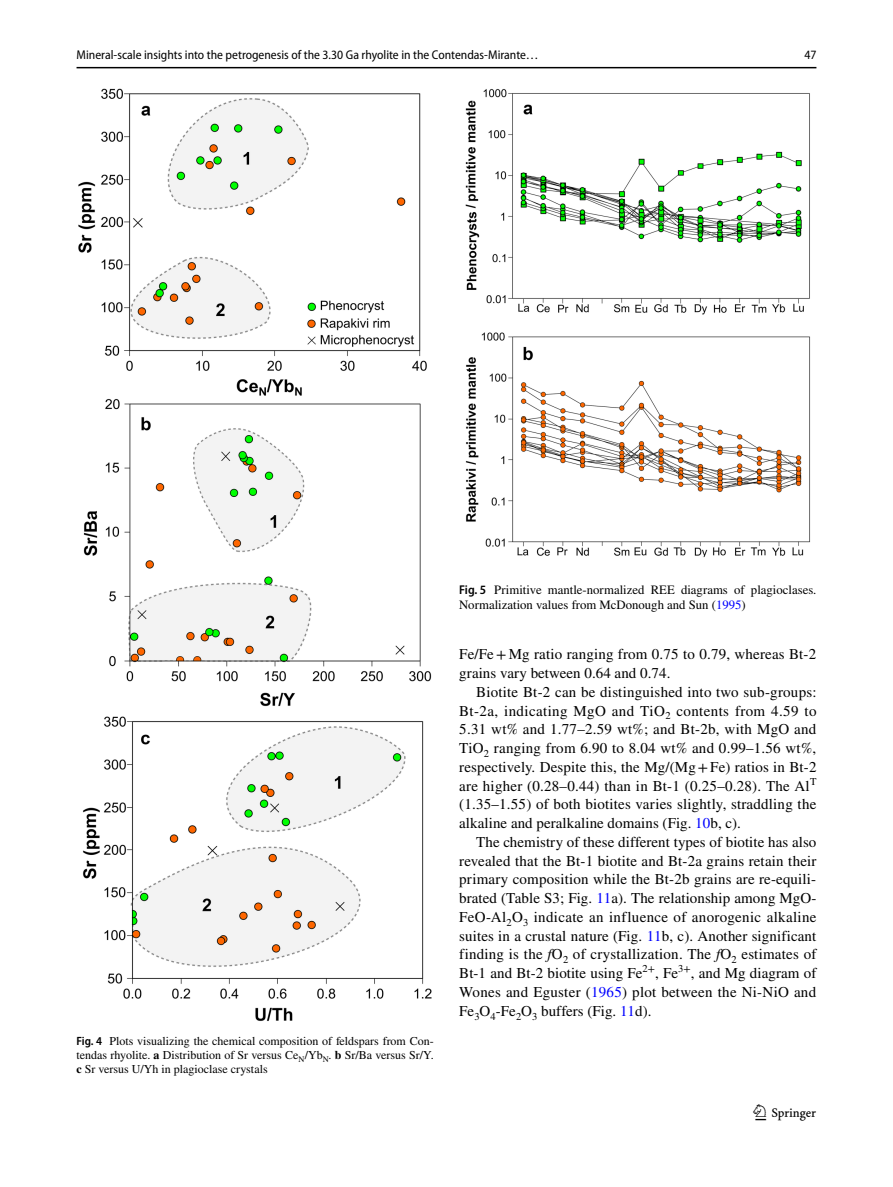
<style>
.page{position:relative;width:893px;height:1187px;background:#fff}
.page>*{position:absolute;margin:0;border:0;box-sizing:border-box;transform-origin:0 0}
.t1{font:22.5px "Springnew Regular 3";color:#000}
.t2{font:15px/18.8px "STIX";letter-spacing:.01em;color:#000;text-align:justify}
.t3{font:12.75px/15px "STIX";color:#000}
.t4{font:12.75px "Myriad Pro Semi Cn 3";color:#000}
.t5{font:semi-condensed 12.75px "Myriad Pro";color:#000}
.t6{font:12px/14.2px "STIX";color:#000;text-align:justify}
.s1{font-family:"Myriad Pro";font-weight:600;font-stretch:semi-condensed}
.s2{color:#00f}
.s3{font-weight:700}
.s4{font-style:italic}
</style>
<div class="page">
<hr style="left:77px;top:67px;width:739px;height:1px;background:#000">
<img style="left:78px;top:88px;width:354px;height:933px">
<img style="left:465px;top:89px;width:346px;height:469px">
<p class="t4" style="left:77px;top:48px;width:464px">Mineral-scale insights into the petrogenesis of the 3.30 Ga rhyolite in the Contendas-Mirante…</p>
<p class="t5" style="left:804px;top:48px;width:14px">47</p>
<p class="t3" style="left:459px;top:582px;width:359px"><span class="s1">Fig. 5</span> Primitive mantle-normalized REE diagrams of plagioclases.<br>Normalization values from McDonough and Sun (<span class="s2">1995</span>)</p>
<p class="t6" style="left:77px;top:1034px;width:359px"><span class="s1">Fig. 4</span> Plots visualizing the chemical composition of feldspars from Con&shy;tendas rhyolite. <span class="s3">a</span> Distribution of Sr versus Ce<sub>N</sub>/Yb<sub>N</sub>. <span class="s3">b</span> Sr/Ba versus Sr/Y. <span class="s3">c</span> Sr versus U/Yh in plagioclase crystals</p>
<p class="t2" style="left:459px;top:646px;width:359px">Fe/Fe+Mg ratio ranging from 0.75 to 0.79, whereas Bt-2 grains vary between 0.64 and 0.74.</p>
<p class="t2" style="left:459px;top:683px;width:359px;text-indent:17px">Biotite Bt-2 can be distinguished into two sub-groups:<br>Bt-2a, indicating MgO and TiO<sub>2</sub> contents from 4.59 to 5.31 wt% and 1.77–2.59 wt%; and Bt-2b, with MgO and TiO<sub>2</sub> ranging from 6.90 to 8.04 wt% and 0.99–1.56 wt%, respectively. Despite this, the Mg/(Mg+Fe) ratios in Bt-2 are higher (0.28–0.44) than in Bt-1 (0.25–0.28). The Al<sup>T </sup>(1.35–1.55) of both biotites varies slightly, straddling the alkaline and peralkaline domains (Fig. <span class="s2">10</span>b, c).</p>
<p class="t2" style="left:459px;top:833px;width:359px;text-indent:17px">The chemistry of these different types of biotite has also revealed that the Bt-1 biotite and Bt-2a grains retain their primary composition while the Bt-2b grains are re-equili&shy;brated (Table S3; Fig. <span class="s2">11</span>a). The relationship among MgO-FeO-Al<sub>2</sub>O<sub>3</sub> indicate an influence of anorogenic alkaline suites in a crustal nature (Fig. <span class="s2">11</span>b, c). Another significant finding is the <span class="s4">f</span>O<sub>2</sub> of crystallization. The <span class="s4">f</span>O<sub>2</sub> estimates of Bt-1 and Bt-2 biotite using Fe<sup>2+</sup>, Fe<sup>3+</sup>, and Mg diagram of Wones and Eguster (<span class="s2">1965</span>) plot between the Ni-NiO and Fe<sub>3</sub>O<sub>4</sub>-Fe<sub>2</sub>O<sub>3</sub> buffers (Fig. <span class="s2">11</span>d).</p>
<h1 class="t1" style="left:755px;top:1104px;width:62px">1 3</h1>
</div>
